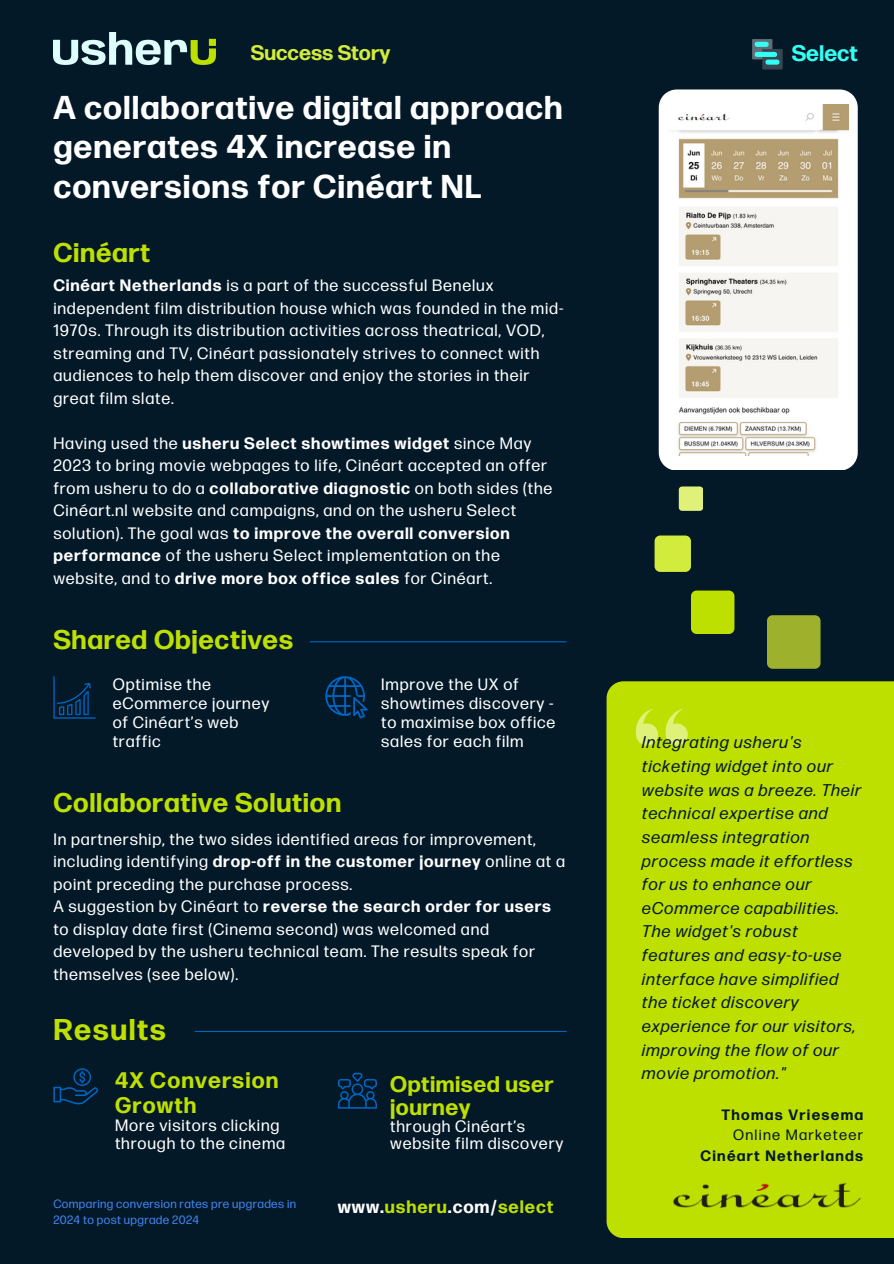
<style>
.page{position:relative;width:894px;height:1264px;background:#fff}
.page>*{position:absolute;margin:0;border:0;box-sizing:border-box;transform-origin:0 0}
.t1{font:700 33px/39.3px "Forma DJR Text";letter-spacing:.03em;color:#fff}
.t2{font:700 30px "Forma DJR Text";letter-spacing:.05em;color:#bee000}
.t3{font:700 27px "Forma DJR Text";letter-spacing:.025em;color:#bee000}
.t4{font:700 22.5px/22.5px "Forma DJR Text";letter-spacing:.025em;color:#bee000}
.t5{font:700 22.5px/24.8px "Forma DJR Text";letter-spacing:.05em;color:#bee000}
.t6{font:700 22.5px "Forma DJR Text";color:#35fff3}
.t7{font:700 21px "Forma DJR Text";color:#d1ec3c}
.t8{font:700 18px "Forma DJR Text";letter-spacing:.05em;color:#bee000}
.t9{font:italic 16.95px/23.7px "Forma DJR Text";letter-spacing:.05em;color:#041928}
.t10{font:16.5px/22.5px "Forma DJR Text";letter-spacing:.05em;color:#fff}
.t11{font:700 15px/20.2px "Forma DJR Text";letter-spacing:.085em;color:#041928;text-align:right}
.t12{font:12px/16px "Forma DJR Text";letter-spacing:.03em;color:#4085f0}
.s1{font-weight:700}
.s2{color:#fff}
.s3{font-weight:400}
</style>
<div class="page">
<div style="left:0;top:0;width:893px;height:1263px;background:#041928"></div>
<img style="left:53px;top:32px;width:162px;height:33px">
<div style="left:766px;top:615px;width:54px;height:53px;background:#9db12d;border-radius:6px"></div>
<svg style="left:678px;top:486px;width:25px;height:25px"></svg>
<div style="left:654px;top:535px;width:36px;height:37px;background:#d1ec3c;border-radius:6px"></div>
<div style="left:690px;top:590px;width:44px;height:44px;background:#bee000;border-radius:6px"></div>
<svg style="left:658px;top:89px;width:199px;height:381px;fill:#fff"></svg>
<img style="left:668px;top:105px;width:180px;height:351px">
<div style="left:606px;top:681px;width:287px;height:556px;background:#bee000"></div>
<svg style="left:635px;top:708px;width:22px;height:37px"></svg>
<svg style="left:665px;top:708px;width:22px;height:37px"></svg>
<svg style="left:325px;top:676px;width:42px;height:42px"></svg>
<svg style="left:53px;top:676px;width:43px;height:42px"></svg>
<hr style="left:310px;top:641px;width:256px;height:1px;background:#0066c3">
<img style="left:752px;top:39px;width:31px;height:31px">
<img style="left:671px;top:1182px;width:191px;height:26px">
<svg style="left:53px;top:1068px;width:45px;height:36px"></svg>
<svg style="left:338px;top:1072px;width:39px;height:36px"></svg>
<hr style="left:195px;top:1030px;width:371px;height:2px;background:#0066c3">
<p class="t7" style="left:251px;top:41px;width:141px">Success Story</p>
<h2 class="t1" style="left:53px;top:89px;width:511px">A collaborative digital approach generates 4X increase in conversions for Cinéart NL</h2>
<p class="t3" style="left:53px;top:237px;width:98px">Cinéart</p>
<h5 class="t10" style="left:53px;top:275px;width:511px"><span class="s1">Cinéart Netherlands</span> is a part of the successful Benelux independent film distribution house which was founded in the mid-1970s. Through its distribution activities across theatrical, VOD, streaming and TV, Cinéart passionately strives to connect with audiences to help them discover and enjoy the stories in their great film slate.</h5>
<p class="t10" style="left:53px;top:432px;width:500px">Having used the <span class="s1">usheru Select showtimes widget</span> since May 2023 to bring movie webpages to life, Cinéart accepted an offer from usheru to do a <span class="s1">collaborative diagnostic</span> on both sides (the Cinéart.nl website and campaigns, and on the usheru Select solution). The goal was <span class="s1">to improve the overall conversion performance</span> of the usheru Select implementation on the website, and to <span class="s1">drive more box office sales</span> for Cinéart.</p>
<h1 class="t3" style="left:53px;top:624px;width:241px">Shared Objectives</h1>
<h3 class="t10" style="left:113px;top:675px;width:158px;line-height:19.2px">Optimise the eCommerce journey of Cinéart’s web traffic</h3>
<h4 class="t3" style="left:53px;top:787px;width:289px">Collaborative Solution</h4>
<p class="t10" style="left:381px;top:675px;width:176px;line-height:19.2px">Improve the UX of showtimes discovery - to maximise box office sales for each film</p>
<p class="t10" style="left:53px;top:828px;width:513px">In partnership, the two sides identified areas for improvement, including identifying <span class="s1">drop-off in the customer journey</span> online at a point preceding the purchase process.<br>A suggestion by Cinéart to <span class="s1">reverse the search order for users </span>to display date first (Cinema second) was welcomed and developed by the usheru technical team. The results speak for themselves (see below).</p>
<p class="t2" style="left:53px;top:1012px;width:114px">Results</p>
<h5 class="t5" style="left:115px;top:1069px;width:165px">4X Conversion<br>Growth</h5>
<h5 class="t10" style="left:115px;top:1116px;width:171px;line-height:18px">More visitors clicking through to the cinema</h5>
<h1 class="t12" style="left:53px;top:1196px;width:244px">Comparing conversion rates pre upgrades in<br>2024 to post upgrade 2024</h1>
<h5 class="t4" style="left:390px;top:1074px;width:165px">Optimised user journey</h5>
<h5 class="t10" style="left:390px;top:1118px;width:174px;line-height:16.8px">through Cinéart’s website film discovery</h5>
<h5 class="t8" style="left:338px;top:1196px;width:217px"><span class="s2">www.</span>usheru<span class="s2">.com/</span>select</h5>
<h5 class="t6" style="left:791px;top:41px;width:67px">Select</h5>
<h2 class="t9" style="left:641px;top:731px;width:220px">Integrating usheru's ticketing widget into our website was a breeze. Their technical expertise and seamless integration process made it effortless for us to enhance our eCommerce capabilities.<br>The widget's robust features and easy-to-use interface have simplified the ticket discovery experience for our visitors, improving the flow of our movie promotion."</h2>
<h5 class="t11" style="left:700px;top:1105px;width:164px">Thomas Vriesema<br><span class="s3">Online Marketeer<br></span>Cinéart Netherlands</h5>
</div>
